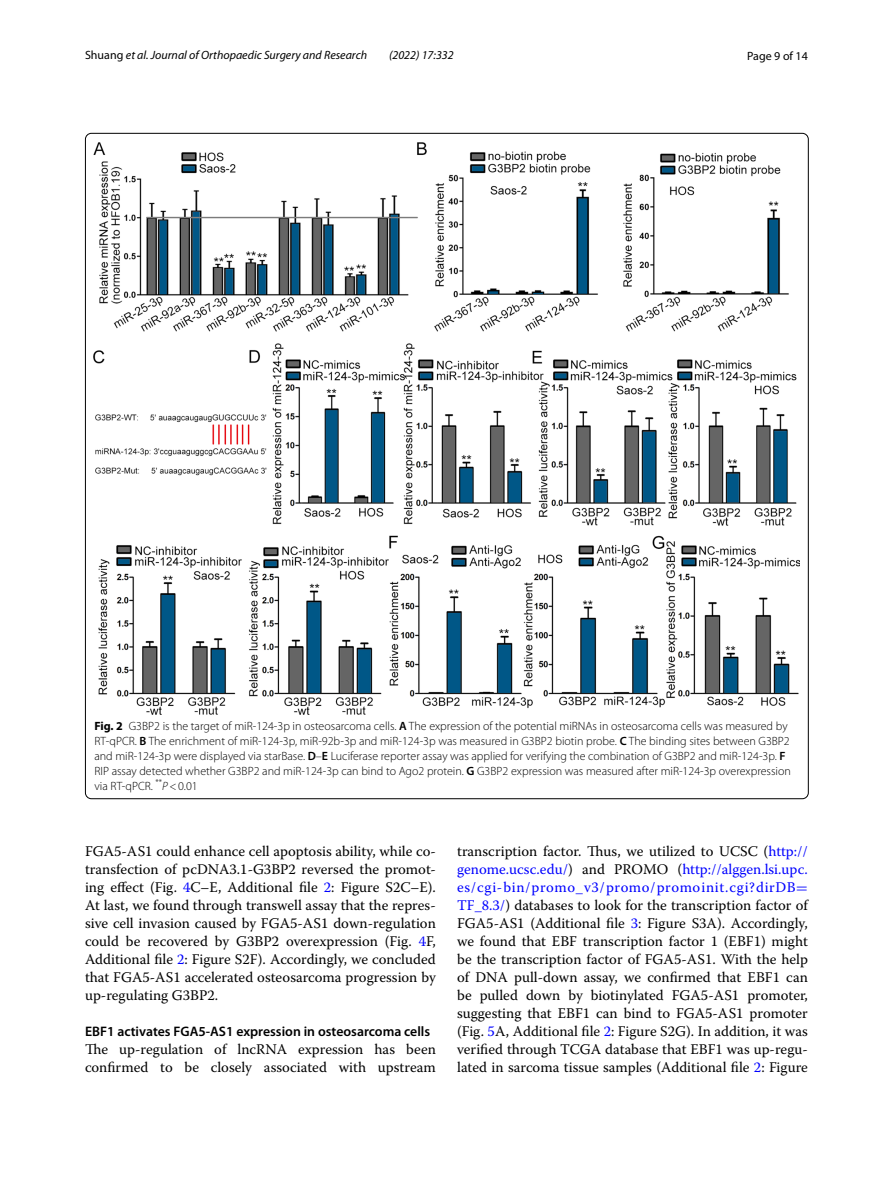
<style>
.page{position:relative;width:893px;height:1187px;background:#fff}
.page>*{position:absolute;margin:0;border:0;box-sizing:border-box;transform-origin:0 0}
.t1{font:14.7px/18px "Warnock Pro";color:#000;text-align:justify}
.t2{font:600 13.8px "Myriad Pro";color:#000}
.t3{font:300 12px/15px "Myriad Pro";color:#000}
.t4{font:italic 12px "Myriad Pro";color:#000}
.t5{font:12px "Myriad Pro";color:#000}
.s1{font-style:normal}
.s2{font-weight:700}
.s3{font-weight:600}
.s4{font-style:italic}
.s5{color:#00f}
.s6{font-family:"MTSY";color:#00f}
</style>
<div class="page">
<img style="left:94px;top:142px;width:706px;height:572px">
<p class="t4" style="left:85px;top:48px;width:284px"><span class="s1">Shuang</span> et al. Journal of Orthopaedic Surgery and Research</p>
<p class="t4" style="left:389px;top:48px;width:66px">(2022) 17:332</p>
<p class="t5" style="left:747px;top:48px;width:62px">Page 9 of 14</p>
<p class="t3" style="left:94px;top:718px;width:698px"><span class="s2">Fig. 2</span> G3BP2 is the target of miR-124-3p in osteosarcoma cells. <span class="s3">A</span> The expression of the potential miRNAs in osteosarcoma cells was measured by RT-qPCR. <span class="s3">B</span> The enrichment of miR-124-3p, miR-92b-3p and miR-124-3p was measured in G3BP2 biotin probe. <span class="s3">C</span> The binding sites between G3BP2 and miR-124-3p were displayed via starBase. <span class="s3">D</span>–<span class="s3">E</span> Luciferase reporter assay was applied for verifying the combination of G3BP2 and miR-124-3p. <span class="s3">F </span>RIP assay detected whether G3BP2 and miR-124-3p can bind to Ago2 protein. <span class="s3">G</span> G3BP2 expression was measured after miR-124-3p overexpression via RT-qPCR. <sup>**</sup><span class="s4">P</span>&lt;0.01</p>
<p class="t1" style="left:85px;top:841px;width:352px">FGA5-AS1 could enhance cell apoptosis ability, while co&shy;transfection of pcDNA3.1-G3BP2 reversed the promot&shy;ing effect (Fig. <span class="s5">4</span>C–E, Additional file <span class="s5">2</span>: Figure S2C–E).<br>At last, we found through transwell assay that the repres&shy;sive cell invasion caused by FGA5-AS1 down-regulation could be recovered by G3BP2 overexpression (Fig. <span class="s5">4</span>F, Additional file <span class="s5">2</span>: Figure S2F). Accordingly, we concluded that FGA5-AS1 accelerated osteosarcoma progression by up-regulating G3BP2.</p>
<p class="t2" style="left:85px;top:1022px;width:347px">EBF1 activates FGA5‑AS1 expression in osteosarcoma cells</p>
<p class="t1" style="left:85px;top:1039px;width:352px">The up-regulation of lncRNA expression has been confirmed to be closely associated with upstream</p>
<p class="t1" style="left:457px;top:841px;width:352px">transcription factor. Thus, we utilized to UCSC (<span class="s5">http:// genome.ucsc.edu/</span>) and PROMO (<span class="s5">http://alggen.lsi.upc. es/cgi-bin/promo_v3/promo/promoinit.cgi?dirDB</span><span class="s6">= </span><span class="s5">TF_8.3/</span>) databases to look for the transcription factor of FGA5-AS1 (Additional file <span class="s5">3</span>: Figure S3A). Accordingly, we found that EBF transcription factor 1 (EBF1) might be the transcription factor of FGA5-AS1. With the help of DNA pull-down assay, we confirmed that EBF1 can be pulled down by biotinylated FGA5-AS1 promoter, suggesting that EBF1 can bind to FGA5-AS1 promoter (Fig. <span class="s5">5</span>A, Additional file <span class="s5">2</span>: Figure S2G). In addition, it was verified through TCGA database that EBF1 was up-regu&shy;lated in sarcoma tissue samples (Additional file <span class="s5">2</span>: Figure</p>
</div>
